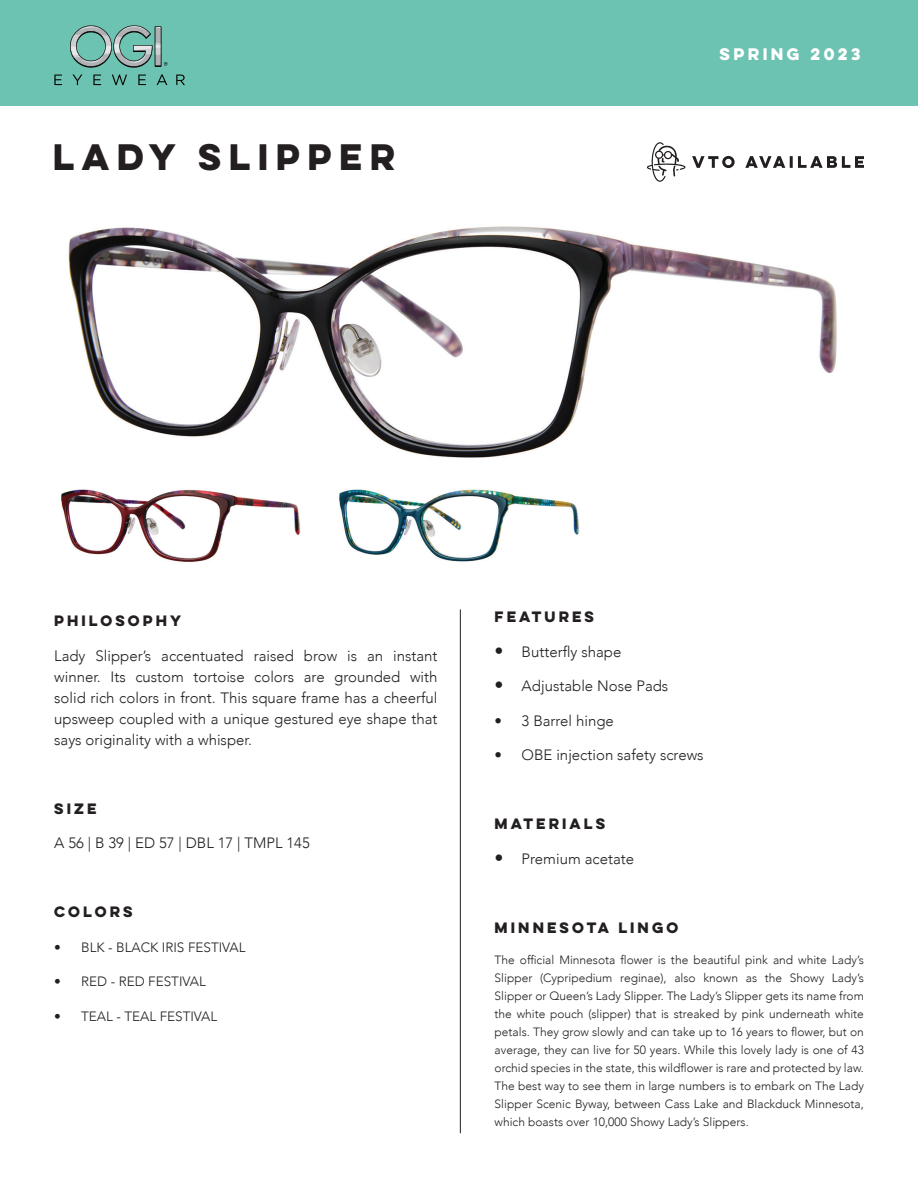
<style>
.page{position:relative;width:918px;height:1188px;background:#fff}
.page>*{position:absolute;margin:0;border:0;box-sizing:border-box;transform-origin:0 0}
.t1{font:700 33px "Lulo Clean One";color:#231f20}
.t2{font:300 15px/21px "Avenir";color:#231f20;text-align:justify}
.t3{font:700 15px "Lulo Clean One";color:#fff}
.t4{font:300 13.5px "Avenir";color:#231f20}
.t5{font:700 13.5px "Lulo Clean One";color:#231f20}
.t6{font:300 12px/18px "Avenir";color:#231f20;text-align:justify}
.s1{font-weight:400;font-size:18px}
</style>
<div class="page">
<hr style="left:460px;top:609px;width:1px;height:524px;background:#231f20">
<div style="left:0;top:0;width:918px;height:106px;background:#6dc3b1"></div>
<svg style="left:112px;top:75px;width:15px;height:10px"></svg>
<svg style="left:176px;top:75px;width:9px;height:10px"></svg>
<svg style="left:93px;top:75px;width:8px;height:10px"></svg>
<svg style="left:138px;top:75px;width:8px;height:10px"></svg>
<svg style="left:54px;top:75px;width:8px;height:10px"></svg>
<svg style="left:157px;top:74px;width:10px;height:11px"></svg>
<svg style="left:73px;top:75px;width:9px;height:10px"></svg>
<svg style="left:70px;top:25px;width:97px;height:43px"></svg>
<svg style="left:647px;top:142px;width:39px;height:40px"></svg>
<svg style="left:692px;top:156px;width:172px;height:12px"></svg>
<img style="left:68px;top:226px;width:769px;height:232px">
<img style="left:61px;top:489px;width:518px;height:73px">
<p class="t1" style="left:53px;top:132px;width:351px">LADY SLIPPER</p>
<p class="t3" style="left:719px;top:42px;width:146px">SPRING 2023</p>
<p class="t5" style="left:54px;top:610px;width:132px">PHILOSOPHY</p>
<p class="t2" style="left:54px;top:645px;width:385px">Lady Slipper’s accentuated raised brow is an instant winner. Its custom tortoise colors are grounded with solid rich colors in front. This square frame has a cheerful upsweep coupled with a unique gestured eye shape that says originality with a whisper.</p>
<p class="t5" style="left:54px;top:798px;width:47px">SIZE</p>
<p class="t2" style="left:54px;top:833px;width:257px">A 56 | B 39 | ED 57 | DBL 17 | TMPL 145</p>
<p class="t5" style="left:54px;top:901px;width:83px">COLORS</p>
<p class="t4" style="left:54px;top:939px;width:193px">• BLK - BLACK IRIS FESTIVAL</p>
<p class="t4" style="left:54px;top:974px;width:153px">• RED - RED FESTIVAL</p>
<p class="t4" style="left:54px;top:1008px;width:165px">• TEAL - TEAL FESTIVAL</p>
<p class="t5" style="left:495px;top:607px;width:104px">FEATURES</p>
<p class="t2" style="left:495px;top:641px;width:128px"><span class="s1">•</span> Butterfly shape</p>
<p class="t2" style="left:495px;top:676px;width:175px"><span class="s1">•</span> Adjustable Nose Pads</p>
<p class="t2" style="left:495px;top:710px;width:121px">• 3 Barrel hinge</p>
<p class="t2" style="left:495px;top:745px;width:211px">• OBE injection safety screws</p>
<p class="t5" style="left:495px;top:814px;width:115px">MATERIALS</p>
<p class="t2" style="left:495px;top:848px;width:141px"><span class="s1">•</span> Premium acetate</p>
<p class="t5" style="left:495px;top:917px;width:188px">MINNESOTA LINGO</p>
<p class="t6" style="left:495px;top:951px;width:371px">The official Minnesota flower is the beautiful pink and white Lady’s Slipper (Cypripedium reginae), also known as the Showy Lady’s Slipper or Queen’s Lady Slipper. The Lady’s Slipper gets its name from the white pouch (slipper) that is streaked by pink underneath white petals. They grow slowly and can take up to 16 years to flower, but on average, they can live for 50 years. While this lovely lady is one of 43 orchid species in the state, this wildflower is rare and protected by law.<br>The best way to see them in large numbers is to embark on The Lady Slipper Scenic Byway, between Cass Lake and Blackduck Minnesota, which boasts over 10,000 Showy Lady’s Slippers.</p>
</div>
